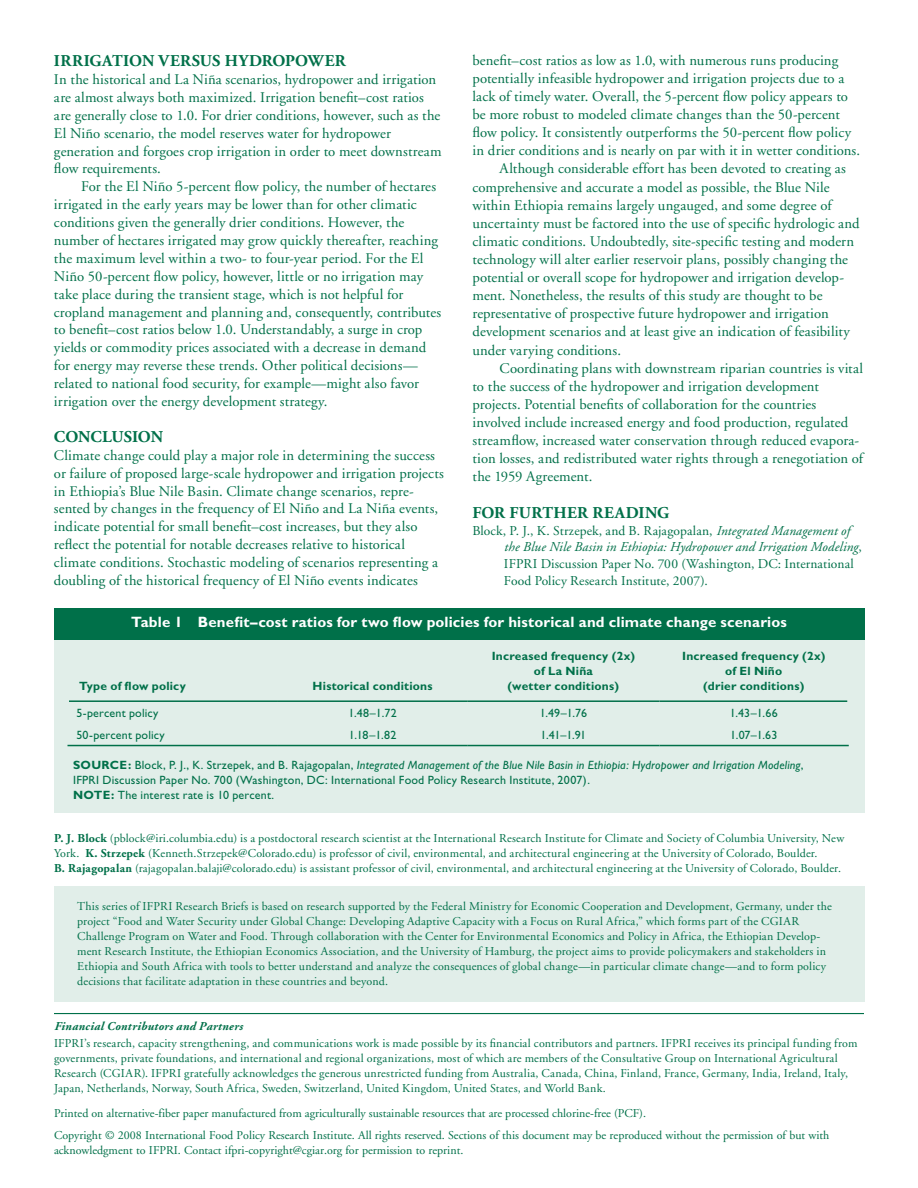
<style>
.page{position:relative;width:918px;height:1188px;background:#fff}
.page>*{position:absolute;margin:0;border:0;box-sizing:border-box;transform-origin:0 0}
.t1{font:700 16.5px "Adobe Garamond";letter-spacing:.02em;color:#007049}
.t2{font:700 16.5px "Adobe Garamond";letter-spacing:-.005em;color:#007049}
.t3{font:700 16.5px "Adobe Garamond";letter-spacing:.13em;color:#007049}
.t4{font:700 15px "Gill Sans";letter-spacing:.01em;color:#fff}
.t5{font:14.7px/17.9px "Adobe Garamond";letter-spacing:.01em;color:#007049}
.t6{font:13.5px/16.8px "Adobe Garamond";letter-spacing:.01em;color:#007049}
.t7{font:12px/15px "Adobe Garamond";letter-spacing:.01em;color:#007049}
.t8{font:12px/15px "Gill Sans";letter-spacing:.015em;color:#007049}
.t9{font:700 12px/15px "Gill Sans";letter-spacing:.02em;color:#007049;text-align:center}
.t10{font:italic 700 12px "Adobe Garamond";letter-spacing:.025em;color:#007049}
.s1{font-style:italic}
.s2{font-weight:700}
</style>
<div class="page">
<div style="left:54px;top:886px;width:810px;height:116px;background:#e1eee9"></div>
<div style="left:54px;top:633px;width:810px;height:180px;background:#e1eee9"></div>
<div style="left:54px;top:608px;width:810px;height:31px;background:#007049"></div>
<hr style="left:69px;top:700px;width:209px;height:2px;background:#007049">
<hr style="left:278px;top:700px;width:189px;height:2px;background:#007049">
<hr style="left:467px;top:700px;width:193px;height:2px;background:#007049">
<hr style="left:660px;top:700px;width:187px;height:2px;background:#007049">
<hr style="left:68px;top:745px;width:210px;height:1px;background:#007049">
<hr style="left:278px;top:745px;width:189px;height:1px;background:#007049">
<hr style="left:467px;top:745px;width:193px;height:1px;background:#007049">
<hr style="left:660px;top:745px;width:189px;height:1px;background:#007049">
<hr style="left:54px;top:1013px;width:810px;height:1px;background:#007049">
<p class="t1" style="left:54px;top:52px;width:117px">IRRIGATION VER</p>
<p class="t1" style="left:192px;top:52px;width:145px">SUS HYDROPOWER</p>
<p class="t5" style="left:54px;top:71px;width:389px">In the historical and La Niña scenarios, hydropower and irrigation are almost always both maximized. Irrigation benefit–cost ratios are generally close to 1.0. For drier conditions, however, such as the El Niño scenario, the model reserves water for hydropower generation and forgoes crop irrigation in order to meet downstream flow requirements.</p>
<p class="t5" style="left:54px;top:178px;width:389px;text-indent:27px">For the El Niño 5-percent flow policy, the number of hectares irrigated in the early years may be lower than for other climatic conditions given the generally drier conditions. However, the number of hectares irrigated may grow quickly thereafter, reaching the maximum level within a two- to four-year period. For the El Niño 50-percent flow policy, however, little or no irrigation may take place during the transient stage, which is not helpful for cropland management and planning and, consequently, contributes to benefit–cost ratios below 1.0. Understandably, a surge in crop yields or commodity prices associated with a decrease in demand for energy may reverse these trends. Other political decisions— related to national food security, for example—might also favor irrigation over the energy development strategy.</p>
<p class="t2" style="left:54px;top:428px;width:107px">CONCLUSION</p>
<p class="t5" style="left:54px;top:447px;width:391px">Climate change could play a major role in determining the success or failure of proposed large-scale hydropower and irrigation projects in Ethiopia’s Blue Nile Basin. Climate change scenarios, repre&shy;sented by changes in the frequency of El Niño and La Niña events, indicate potential for small benefit–cost increases, but they also reflect the potential for notable decreases relative to historical climate conditions. Stochastic modeling of scenarios representing a doubling of the historical frequency of El Niño events indicates</p>
<p class="t5" style="left:472px;top:52px;width:367px">benefit–cost ratios as low as 1.0, with numerous runs producing</p>
<p class="t5" style="left:472px;top:70px;width:373px">potentially infeasible hydropower and irrigation projects due to a</p>
<p class="t5" style="left:472px;top:88px;width:377px">lack of timely water. Overall, the 5-percent flow policy appears to</p>
<p class="t5" style="left:472px;top:106px;width:369px">be more robust to modeled climate changes than the 50-percent</p>
<p class="t5" style="left:472px;top:124px;width:380px">flow policy. It consistently outperforms the 50-percent flow policy</p>
<p class="t5" style="left:472px;top:142px;width:389px">in drier conditions and is nearly on par with it in wetter conditions.</p>
<p class="t5" style="left:499px;top:160px;width:348px">Although considerable effort has been devoted to creating as</p>
<p class="t5" style="left:472px;top:178px;width:359px">comprehensive and accurate a model as possible, the Blue Nile</p>
<p class="t5" style="left:472px;top:196px;width:361px">within Ethiopia remains largely ungauged, and some degree of</p>
<p class="t5" style="left:472px;top:215px;width:389px">uncertainty must be factored into the use of specific hydrologic and</p>
<p class="t5" style="left:472px;top:233px;width:383px">climatic conditions. Undoubtedly, site-specific testing and modern</p>
<p class="t5" style="left:472px;top:251px;width:377px">technology will alter earlier reservoir plans, possibly changing the</p>
<p class="t5" style="left:472px;top:269px;width:373px">potential or overall scope for hydropower and irrigation develop-</p>
<p class="t5" style="left:472px;top:287px;width:352px">ment. Nonetheless, the results of this study are thought to be</p>
<p class="t5" style="left:472px;top:305px;width:358px">representative of prospective future hydropower and irrigation</p>
<p class="t5" style="left:472px;top:323px;width:379px">development scenarios and at least give an indication of feasibility</p>
<p class="t5" style="left:472px;top:341px;width:150px">under varying conditions.</p>
<p class="t5" style="left:499px;top:359px;width:365px">Coordinating plans with downstream riparian countries is vital</p>
<p class="t5" style="left:472px;top:378px;width:348px">to the success of the hydropower and irrigation development</p>
<p class="t5" style="left:472px;top:396px;width:345px">projects. Potential benefits of collaboration for the countries</p>
<p class="t5" style="left:472px;top:414px;width:377px">involved include increased energy and food production, regulated</p>
<p class="t5" style="left:472px;top:432px;width:388px">streamflow, increased water conservation through reduced evapora-</p>
<p class="t5" style="left:472px;top:450px;width:392px">tion losses, and redistributed water rights through a renegotiation of</p>
<p class="t5" style="left:472px;top:468px;width:121px">the 1959 Agreement.</p>
<p class="t3" style="left:472px;top:504px;width:94px">FOR FURTHER</p>
<p class="t1" style="left:592px;top:504px;width:78px">READING</p>
<p class="t6" style="left:504px;top:522px;width:359px;text-indent:-31px">Block, P. J., K. Strzepek, and B. Rajagopalan, <span class="s1">Integrated Management of the Blue Nile Basin in Ethiopia: Hydropower and Irrigation Modeling</span>, IFPRI Discussion Paper No. 700 (Washington, DC: International Food Policy Research Institute, 2007).</p>
<p class="t4" style="left:131px;top:613px;width:657px">Table 1 Benefit–cost ratios for two flow policies for historical and climate change scenarios</p>
<p class="t9" style="left:79px;top:679px;width:108px">Type of flow policy</p>
<p class="t9" style="left:313px;top:679px;width:121px">Historical conditions</p>
<p class="t9" style="left:492px;top:649px;width:145px">Increased frequency (2x) of La Niña<br>(wetter conditions)</p>
<p class="t9" style="left:682px;top:649px;width:145px">Increased frequency (2x) of El Niño<br>(drier conditions)</p>
<p class="t8" style="left:76px;top:706px;width:84px">5-percent policy</p>
<p class="t8" style="left:348px;top:706px;width:50px">1.48–1.72</p>
<p class="t8" style="left:540px;top:706px;width:49px">1.49–1.76</p>
<p class="t8" style="left:730px;top:706px;width:49px">1.43–1.66</p>
<p class="t8" style="left:76px;top:728px;width:90px">50-percent policy</p>
<p class="t8" style="left:349px;top:728px;width:49px">1.18–1.82</p>
<p class="t8" style="left:540px;top:728px;width:47px">1.41–1.91</p>
<p class="t8" style="left:730px;top:728px;width:49px">1.07–1.63</p>
<p class="t8" style="left:73px;top:758px;width:732px"><span class="s2">Source:</span> Block, P. J., K. Strzepek, and B. Rajagopalan, <span class="s1">Integrated Management of the Blue Nile Basin in Ethiopia: Hydropower and Irrigation Modeling</span>,<br>IFPRI Discussion Paper No. 700 (Washington, DC: International Food Policy Research Institute, 2007).<br><span class="s2">Note:</span> The interest rate is 10 percent.</p>
<p class="t7" style="left:54px;top:831px;width:792px"><span class="s2">P. J. BLOCK</span> (pblock@iri.columbia.edu) is a postdoctoral research scientist at the International Research Institute for Climate and Society of Columbia University, New<br>York. <span class="s2">K. STRZEPEK</span> (Kenneth.Strzepek@Colorado.edu) is professor of civil, environmental, and architectural engineering at the University of Colorado, Boulder.<br><span class="s2">B. RAJAGOPALAN</span> (rajagopalan.balaji@colorado.edu) is assistant professor of civil, environmental, and architectural engineering at the University of Colorado, Boulder.</p>
<p class="t7" style="left:77px;top:899px;width:756px">This series of IFPRI Research Briefs is based on research supported by the Federal Ministry for Economic Cooperation and Development, Germany, under the project “Food and Water Security under Global Change: Developing Adaptive Capacity with a Focus on Rural Africa,” which forms part of the CGIAR Challenge Program on Water and Food. Through collaboration with the Center for Environmental Economics and Policy in Africa, the Ethiopian Develop&shy;ment Research Institute, the Ethiopian Economics Association, and the University of Hamburg, the project aims to provide policymakers and stakeholders in Ethiopia and South Africa with tools to better understand and analyze the consequences of global change—in particular climate change—and to form policy decisions that facilitate adaptation in these countries and beyond.</p>
<p class="t10" style="left:54px;top:1020px;width:190px">Financial Contributors and Partners</p>
<p class="t7" style="left:54px;top:1036px;width:805px">IFPRI’s research, capacity strengthening, and communications work is made possible by its financial contributors and partners. IFPRI receives its principal funding from governments, private foundations, and international and regional organizations, most of which are members of the Consultative Group on International Agricultural Research (CGIAR). IFPRI gratefully acknowledges the generous unrestricted funding from Australia, Canada, China, Finland, France, Germany, India, Ireland, Italy, Japan, Netherlands, Norway, South Africa, Sweden, Switzerland, United Kingdom, United States, and World Bank.</p>
<p class="t7" style="left:54px;top:1102px;width:777px;line-height:22.5px">Printed on alternative-fiber paper manufactured from agriculturally sustainable resources that are processed chlorine-free (PCF).<br>Copyright © 2008 International Food Policy Research Institute. All rights reserved. Sections of this document may be reproduced without the permission of but with</p>
<p class="t7" style="left:54px;top:1143px;width:411px">acknowledgment to IFPRI. Contact ifpri-copyright@cgiar.org for permission to reprint.</p>
</div>
